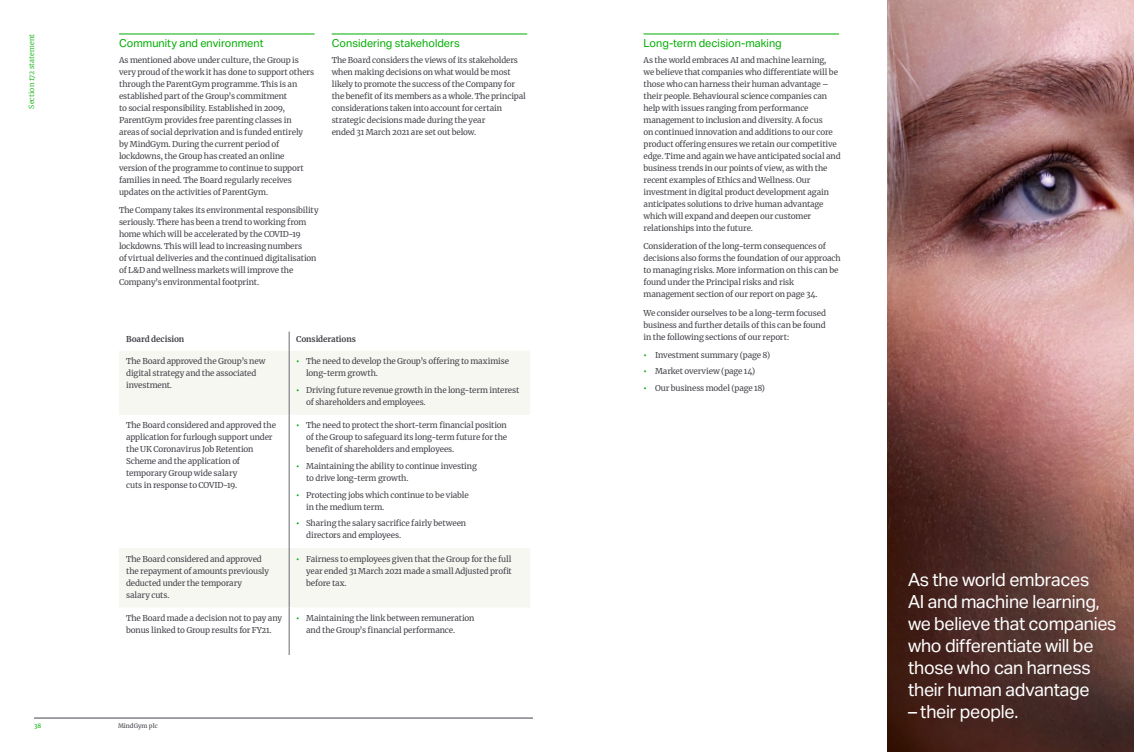
<style>
.page{position:relative;width:1134px;height:752px;background:#fff}
.page>*{position:absolute;margin:0;border:0;box-sizing:border-box;transform-origin:0 0}
.t1{font:18px/22px "Aktiv Grotesk";letter-spacing:-.02em;color:#fff}
.t2{font:11px "Aktiv Grotesk";color:#00ad00}
.t3{font:8px/12px "Merriweather";letter-spacing:-.015em;color:#43434a}
.t4{font:700 8px "Merriweather";letter-spacing:-.015em;color:#43434a}
.t5{font:300 7px "Merriweather";color:#00ad00}
.t6{font:6px "Merriweather";color:#43434a}
.t7{font:6px "Merriweather";color:#00ad00}
.s1{font-weight:700;color:#00ad00}
</style>
<div class="page">
<hr style="left:643px;top:34px;width:196px;height:1px;background:#00ad00">
<hr style="left:119px;top:34px;width:196px;height:1px;background:#00ad00">
<hr style="left:332px;top:34px;width:195px;height:1px;background:#00ad00">
<svg style="left:119px;top:350px;width:411px;height:257px"></svg>
<svg style="left:289px;top:331px;width:1px;height:19px"></svg>
<hr style="left:289px;top:350px;width:1px;height:64px;background:#696973">
<hr style="left:289px;top:414px;width:1px;height:133px;background:#696973">
<hr style="left:289px;top:547px;width:1px;height:60px;background:#696973">
<hr style="left:289px;top:607px;width:1px;height:47px;background:#696973">
<img style="left:887px;top:0;width:247px;height:751px">
<hr style="left:34px;top:717px;width:499px;height:1px;background:#43434a">
<p class="t5" style="left:27px;top:109px;width:76px;rotate:-90deg">Section 172 statement</p>
<h2 class="t2" style="left:119px;top:37px;width:146px">Community and environment</h2>
<p class="t3" style="left:119px;top:54px;width:197px">As mentioned above under culture, the Group is very proud of the work it has done to support others through the ParentGym programme. This is an established part of the Group’s commitment<br>to social responsibility. Established in 2009, ParentGym provides free parenting classes in areas of social deprivation and is funded entirely by MindGym. During the current period of lockdowns, the Group has created an online version of the programme to continue to support families in need. The Board regularly receives updates on the activities of ParentGym.</p>
<p class="t3" style="left:119px;top:204px;width:201px">The Company takes its environmental responsibility seriously. There has been a trend to working from home which will be accelerated by the COVID-19 lockdowns. This will lead to increasing numbers<br>of virtual deliveries and the continued digitalisation of L&amp;D and wellness markets will improve the Company’s environmental footprint.</p>
<h2 class="t2" style="left:332px;top:37px;width:130px">Considering stakeholders</h2>
<p class="t3" style="left:332px;top:54px;width:196px">The Board considers the views of its stakeholders when making decisions on what would be most likely to promote the success of the Company for the benefit of its members as a whole. The principal considerations taken into account for certain strategic decisions made during the year<br>ended 31 March 2021 are set out below.</p>
<p class="t4" style="left:126px;top:333px;width:60px">Board decision</p>
<p class="t4" style="left:296px;top:333px;width:61px">Considerations</p>
<p class="t3" style="left:126px;top:355px;width:141px">The Board approved the Group’s new digital strategy and the associated investment.</p>
<p class="t3" style="left:306px;top:355px;width:204px;text-indent:-10px"><span class="s1">•</span> The need to develop the Group’s offering to maximise long-term growth.</p>
<p class="t3" style="left:306px;top:383px;width:215px;text-indent:-10px"><span class="s1">•</span> Driving future revenue growth in the long-term interest of shareholders and employees.</p>
<p class="t3" style="left:126px;top:419px;width:151px">The Board considered and approved the application for furlough support under the UK Coronavirus Job Retention Scheme and the application of temporary Group wide salary<br>cuts in response to COVID-19.</p>
<p class="t3" style="left:306px;top:419px;width:202px;text-align:justify;text-indent:-10px"><span class="s1">•</span> The need to protect the short-term financial position of the Group to safeguard its long-term future for the benefit of shareholders and employees.</p>
<p class="t3" style="left:306px;top:459px;width:172px;text-indent:-10px"><span class="s1">•</span> Maintaining the ability to continue investing to drive long-term growth.</p>
<p class="t3" style="left:306px;top:488px;width:164px;text-indent:-10px"><span class="s1">•</span> Protecting jobs which continue to be viable in the medium term.</p>
<p class="t3" style="left:306px;top:516px;width:162px;text-indent:-10px"><span class="s1">•</span> Sharing the salary sacrifice fairly between directors and employees.</p>
<p class="t3" style="left:126px;top:552px;width:144px">The Board considered and approved the repayment of amounts previously deducted under the temporary<br>salary cuts.</p>
<p class="t3" style="left:306px;top:552px;width:207px;text-align:justify;text-indent:-10px"><span class="s1">•</span> Fairness to employees given that the Group for the full year ended 31 March 2021 made a small Adjusted profit before tax.</p>
<p class="t3" style="left:126px;top:611px;width:157px">The Board made a decision not to pay any bonus linked to Group results for FY21.</p>
<p class="t3" style="left:306px;top:611px;width:170px;text-indent:-10px"><span class="s1">•</span> Maintaining the link between remuneration and the Group’s financial performance.</p>
<p class="t7" style="left:34px;top:721px;width:9px">38</p>
<p class="t6" style="left:118px;top:721px;width:41px">MindGym plc</p>
<h2 class="t2" style="left:643px;top:37px;width:140px">Long-term decision-making</h2>
<p class="t3" style="left:643px;top:54px;width:199px">As the world embraces AI and machine learning,<br>we believe that companies who differentiate will be those who can harness their human advantage – their people. Behavioural science companies can help with issues ranging from performance management to inclusion and diversity. A focus<br>on continued innovation and additions to our core product offering ensures we retain our competitive edge. Time and again we have anticipated social and business trends in our points of view, as with the recent examples of Ethics and Wellness. Our investment in digital product development again anticipates solutions to drive human advantage which will expand and deepen our customer relationships into the future.</p>
<p class="t3" style="left:643px;top:240px;width:199px">Consideration of the long-term consequences of decisions also forms the foundation of our approach to managing risks. More information on this can be found under the Principal risks and risk management section of our report on page 34.</p>
<p class="t3" style="left:643px;top:306px;width:184px;text-align:justify">We consider ourselves to be a long-term focused business and further details of this can be found in the following sections of our report:</p>
<p class="t3" style="left:643px;top:348px;width:128px"><span class="s1">•</span> Investment summary (page 8)</p>
<p class="t3" style="left:643px;top:365px;width:113px"><span class="s1">•</span> Market overview (page 14)</p>
<p class="t3" style="left:643px;top:381px;width:123px"><span class="s1">•</span> Our business model (page 18)</p>
<h1 class="t1" style="left:908px;top:568px;width:210px">As the world embraces<br>AI and machine learning, we believe that companies who differentiate will be those who can harness their human advantage</h1>
<h1 class="t1" style="left:908px;top:700px;width:112px">– their people.</h1>
</div>
